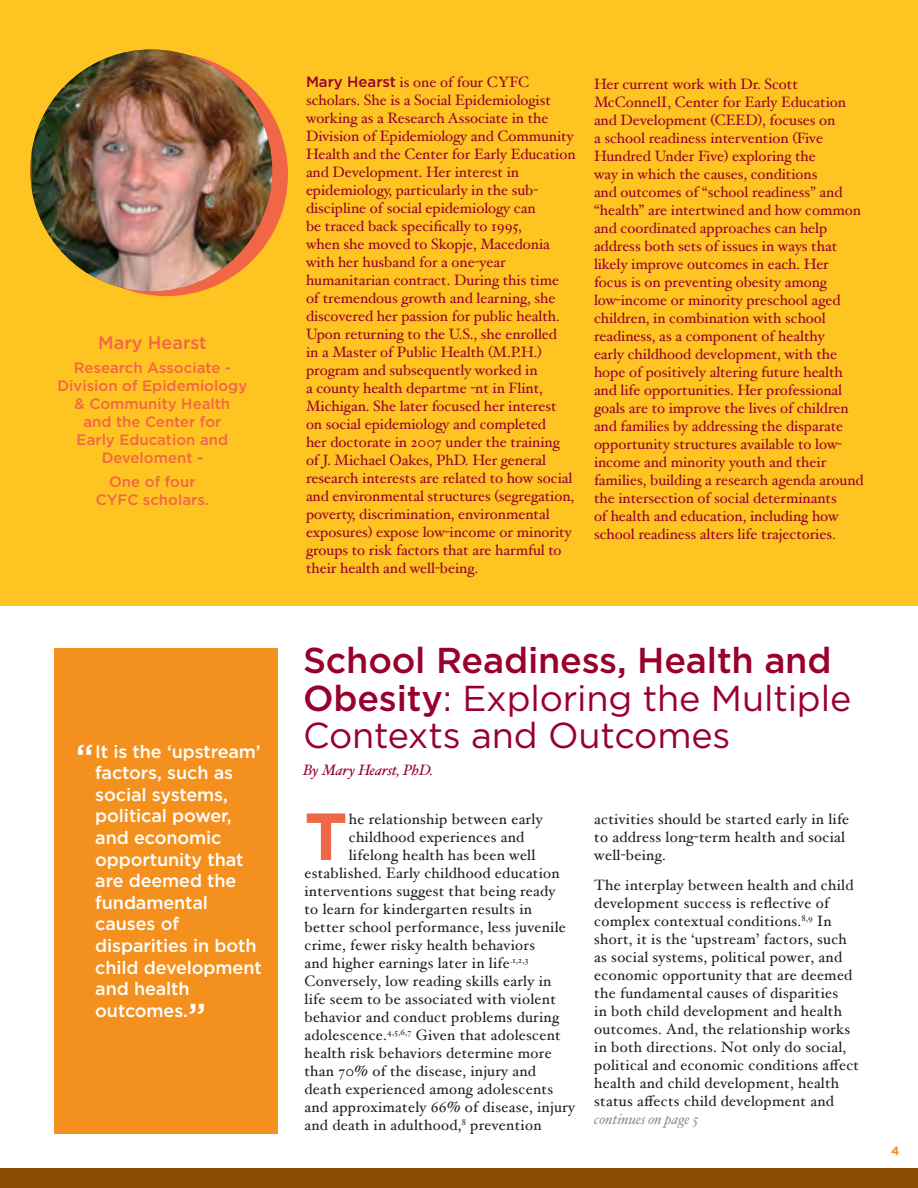
<style>
.page{position:relative;width:918px;height:1188px;background:#fff}
.page>*{position:absolute;margin:0;border:0;box-sizing:border-box;transform-origin:0 0}
.t1{font:700 66.45px "Gotham";color:#f26648}
.t2{font:36px/37.5px "Gotham";letter-spacing:-.005em;color:#98012d}
.t3{font:500 18px/21.6px "Gotham";letter-spacing:-.005em;color:#fff}
.t4{font:500 18px "Gotham";color:#f26648}
.t5{font:15px/18px "Hoefler Text";letter-spacing:-.005em;color:#98012d}
.t6{font:15px/18px "Hoefler Text";letter-spacing:.02em;color:#231f20}
.t7{font:500 15px/18px "Gotham";color:#f26648;text-align:center}
.t8{font:italic 15px "Hoefler Text";color:#98012d}
.t9{font:italic 15px "Hoefler Text";letter-spacing:-.005em;color:#939598}
.t10{font:700 12px "Gotham";color:#f4901d}
.s1{font-size:36px}
.s2{font-family:"Gotham";font-weight:500}
.s3{font-weight:500}
</style>
<div class="page">
<div style="left:0;top:1169px;width:918px;height:19px;background:#884d00"></div>
<div style="left:0;top:0;width:918px;height:606px;background:#fec422"></div>
<div style="left:45px;top:53px;width:243px;height:243px;background:#f26648;border-radius:50%"></div>
<img style="left:32px;top:50px;width:240px;height:241px">
<div style="left:54px;top:648px;width:224px;height:486px;background:#f4901d"></div>
<p class="t4" style="left:98px;top:332px;width:110px">Mary Hearst</p>
<p class="t7" style="left:58px;top:358px;width:191px">Research Associate -<br>Division of Epidemiology &amp; Community Health<br>and the Center for<br>Early Education and<br>Develoment -</p>
<p class="t7" style="left:96px;top:472px;width:115px">One of four<br>CYFC scholars.</p>
<p class="t3" style="left:95px;top:740px;width:168px;text-indent:-20px"><span class="s1">“</span>It is the ‘upstream’ factors, such as social systems, political power, and economic opportunity that are deemed the fundamental causes of disparities in both child development and health outcomes.<span class="s1">”</span></p>
<p class="t5" style="left:306px;top:73px;width:271px"><span class="s2">Mary Hearst</span> is one of four CYFC scholars. She is a Social Epidemiologist working as a Research Associate in the Division of Epidemiology and Community Health and the Center for Early Education and Development. Her interest in epidemiology, particularly in the sub&shy;discipline of social epidemiology can<br>be traced back specifically to 1995,<br>when she moved to Skopje, Macedonia with her husband for a one-year humanitarian contract. During this time of tremendous growth and learning, she discovered her passion for public health.<br>Upon returning to the U.S., she enrolled<br>in a Master of Public Health (M.P.H.) program and subsequently worked in<br>a county health departme -nt in Flint, Michigan. She later focused her interest on social epidemiology and completed<br>her doctorate in 2007 under the training of J. Michael Oakes, PhD. Her general research interests are related to how social and environmental structures (segregation, poverty, discrimination, environmental exposures) expose low-income or minority groups to risk factors that are harmful to their health and well-being.</p>
<p class="t5" style="left:594px;top:74px;width:271px">Her current work with Dr. Scott McConnelI, Center for Early Education and Development (CEED), focuses on<br>a school readiness intervention (Five Hundred Under Five) exploring the<br>way in which the causes, conditions<br>and outcomes of “school readiness” and “health” are intertwined and how common and coordinated approaches can help address both sets of issues in ways that likely improve outcomes in each. Her focus is on preventing obesity among low-income or minority preschool aged children, in combination with school readiness, as a component of healthy<br>early childhood development, with the hope of positively altering future health and life opportunities. Her professional goals are to improve the lives of children and families by addressing the disparate opportunity structures available to low&shy;income and minority youth and their families, building a research agenda around the intersection of social determinants<br>of health and education, including how school readiness alters life trajectories.</p>
<h2 class="t2" style="left:303px;top:641px;width:550px"><span class="s3">School Readiness, Health and<br>Obesity</span>: Exploring the Multiple<br>Contexts and Outcomes</h2>
<p class="t8" style="left:303px;top:761px;width:132px">By Mary Hearst, PhD.</p>
<h1 class="t1" style="left:304px;top:798px;width:45px">T</h1>
<p class="t6" style="left:349px;top:810px;width:195px">he relationship between early</p>
<p class="t6" style="left:349px;top:828px;width:177px">childhood experiences and</p>
<p class="t6" style="left:349px;top:846px;width:188px">lifelong health has been well</p>
<p class="t6" style="left:304px;top:864px;width:257px">established. Early childhood education</p>
<p class="t6" style="left:304px;top:882px;width:253px">interventions suggest that being ready</p>
<p class="t6" style="left:304px;top:900px;width:229px">to learn for kindergarten results in</p>
<p class="t6" style="left:304px;top:918px;width:263px">better school performance, less juvenile</p>
<p class="t6" style="left:304px;top:936px;width:232px">crime, fewer risky health behaviors</p>
<p class="t6" style="left:304px;top:954px;width:225px">and higher earnings later in life<sup>.1,2,3</sup></p>
<p class="t6" style="left:304px;top:972px;width:248px">Conversely, low reading skills early in</p>
<p class="t6" style="left:304px;top:990px;width:253px">life seem to be associated with violent</p>
<p class="t6" style="left:304px;top:1008px;width:256px">behavior and conduct problems during</p>
<p class="t6" style="left:304px;top:1026px;width:258px">adolescence.<sup>4,5,6,7</sup> Given that adolescent</p>
<p class="t6" style="left:304px;top:1044px;width:249px">health risk behaviors determine more</p>
<p class="t6" style="left:304px;top:1062px;width:233px">than 70% of the disease, injury and</p>
<p class="t6" style="left:304px;top:1080px;width:250px">death experienced among adolescents</p>
<p class="t6" style="left:304px;top:1098px;width:272px">and approximately 66% of disease, injury</p>
<p class="t6" style="left:304px;top:1116px;width:239px">and death in adulthood,<sup>8</sup> prevention</p>
<p class="t6" style="left:594px;top:810px;width:257px">activities should be started early in life to address long-term health and social well-being.</p>
<p class="t6" style="left:594px;top:876px;width:266px">The interplay between health and child development success is reflective of complex contextual conditions.<sup>8,9</sup> In short, it is the ‘upstream’ factors, such as social systems, political power, and economic opportunity that are deemed the fundamental causes of disparities<br>in both child development and health outcomes. And, the relationship works in both directions. Not only do social, political and economic conditions affect health and child development, health status affects child development and</p>
<p class="t9" style="left:594px;top:1110px;width:106px">continues on page 5</p>
<p class="t10" style="left:891px;top:1144px;width:10px">4</p>
</div>
